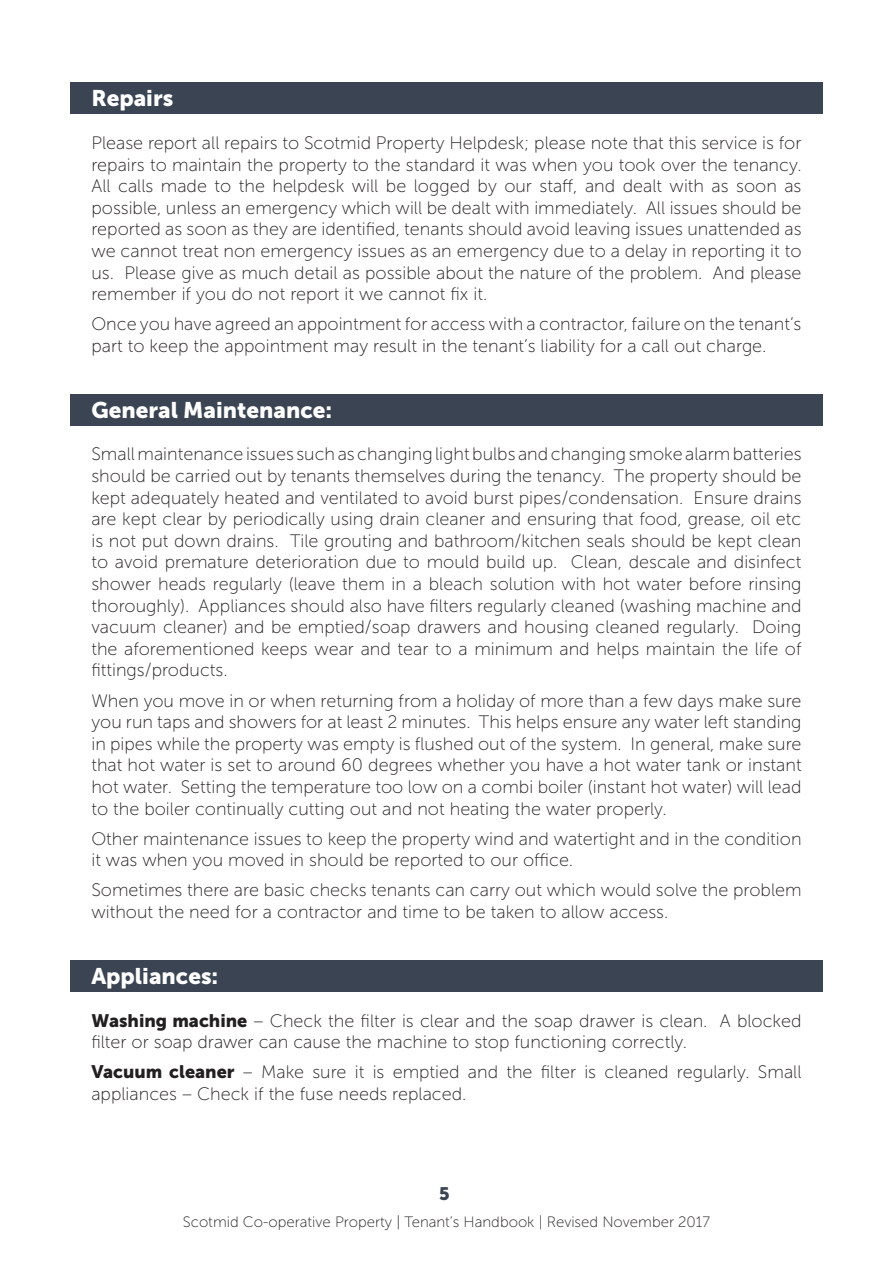
<style>
.page{position:relative;width:893px;height:1263px;background:#fff}
.page>*{position:absolute;margin:0;border:0;box-sizing:border-box;transform-origin:0 0}
.t1{font:22.5px "Museo Sans 900";color:#fff}
.t2{font:18px/21.6px "Museo Sans 100";color:#231f20}
.t3{font:18px "Museo Sans 900";color:#3a4452}
.t4{font:15px "Museo Sans 100";color:#231f20}
.s1{font-family:"Museo Sans 900"}
</style>
<div class="page">
<div style="left:70px;top:83px;width:753px;height:31px;background:#3a4452"></div>
<div style="left:70px;top:394px;width:753px;height:31px;background:#3a4452"></div>
<div style="left:70px;top:960px;width:753px;height:31px;background:#3a4452"></div>
<p class="t1" style="left:91px;top:86px;width:83px">Repairs</p>
<p class="t2" style="left:91px;top:132px;width:712px;text-align:justify">Please report all repairs to Scotmid Property Helpdesk; please note that this service is for repairs to maintain the property to the standard it was when you took over the tenancy.<br>All calls made to the helpdesk will be logged by our staff, and dealt with as soon as possible, unless an emergency which will be dealt with immediately. All issues should be reported as soon as they are identified, tenants should avoid leaving issues unattended as we cannot treat non emergency issues as an emergency due to a delay in reporting it to us. Please give as much detail as possible about the nature of the problem. And please remember if you do not report it we cannot fix it.</p>
<p class="t2" style="left:91px;top:314px;width:711px">Once you have agreed an appointment for access with a contractor, failure on the tenant’s part to keep the appointment may result in the tenant’s liability for a call out charge.</p>
<p class="t1" style="left:91px;top:397px;width:242px">General Maintenance:</p>
<p class="t2" style="left:91px;top:444px;width:712px;text-align:justify">Small maintenance issues such as changing light bulbs and changing smoke alarm batteries should be carried out by tenants themselves during the tenancy. The property should be kept adequately heated and ventilated to avoid burst pipes/condensation. Ensure drains are kept clear by periodically using drain cleaner and ensuring that food, grease, oil etc is not put down drains. Tile grouting and bathroom/kitchen seals should be kept clean to avoid premature deterioration due to mould build up. Clean, descale and disinfect shower heads regularly (leave them in a bleach solution with hot water before rinsing thoroughly). Appliances should also have filters regularly cleaned (washing machine and vacuum cleaner) and be emptied/soap drawers and housing cleaned regularly. Doing the aforementioned keeps wear and tear to a minimum and helps maintain the life of fittings/products.</p>
<p class="t2" style="left:91px;top:690px;width:712px;text-align:justify">When you move in or when returning from a holiday of more than a few days make sure you run taps and showers for at least 2 minutes. This helps ensure any water left standing in pipes while the property was empty is flushed out of the system. In general, make sure that hot water is set to around 60 degrees whether you have a hot water tank or instant hot water. Setting the temperature too low on a combi boiler (instant hot water) will lead to the boiler continually cutting out and not heating the water properly.</p>
<p class="t2" style="left:91px;top:828px;width:712px">Other maintenance issues to keep the property wind and watertight and in the condition it was when you moved in should be reported to our office.</p>
<p class="t2" style="left:91px;top:880px;width:712px">Sometimes there are basic checks tenants can carry out which would solve the problem without the need for a contractor and time to be taken to allow access.</p>
<p class="t1" style="left:91px;top:963px;width:128px">Appliances:</p>
<p class="t2" style="left:91px;top:1010px;width:712px"><span class="s1">Washing machine</span> – Check the filter is clear and the soap drawer is clean. A blocked filter or soap drawer can cause the machine to stop functioning correctly.</p>
<p class="t2" style="left:91px;top:1061px;width:712px"><span class="s1">Vacuum cleaner</span> – Make sure it is emptied and the filter is cleaned regularly. Small appliances – Check if the fuse needs replaced.</p>
<p class="t3" style="left:439px;top:1183px;width:12px">5</p>
<p class="t4" style="left:183px;top:1214px;width:529px">Scotmid Co-operative Property | Tenant’s Handbook | Revised November 2017</p>
</div>
